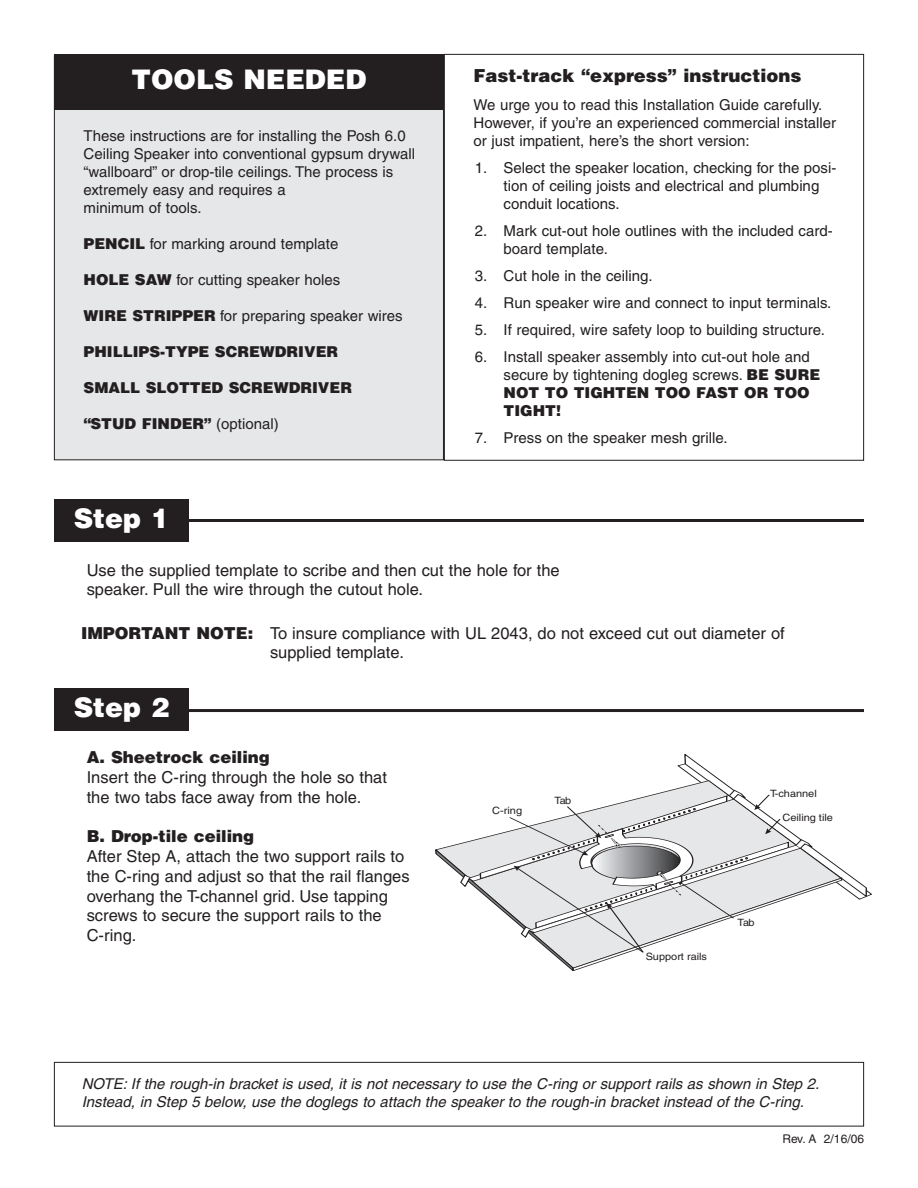
<style>
.page{position:relative;width:918px;height:1188px;background:#fff}
.page>*{position:absolute;margin:0;border:0;box-sizing:border-box;transform-origin:0 0}
.t1{font:900 27px "Helvetica";color:#fff}
.t2{font:900 18px "Helvetica";color:#231f20}
.t3{font:16.5px/19.8px "Helvetica";color:#231f20}
.t4{font:900 16.5px "Helvetica";color:#231f20}
.t5{font:15px/18px "Helvetica";color:#231f20}
.t6{font:italic 15px/18px "Helvetica";color:#231f20}
.t7{font:900 15px "Helvetica";color:#231f20}
.t8{font:900 15px "Helvetica";color:#231f20;scale:1.05 1}
.t9{font:12px "Helvetica";color:#231f20}
.t10{font:10.05px "Helvetica";color:#231f20;scale:1.09 1}
.s1{font-weight:900}
.s2{font-weight:400}
</style>
<div class="page">
<div style="left:54px;top:56px;width:389px;height:404px;background:#e6e7e9"></div>
<div style="left:54px;top:500px;width:135px;height:42px;background:#231f20"></div>
<div style="left:54px;top:688px;width:135px;height:43px;background:#231f20"></div>
<div style="left:54px;top:1062px;width:810px;height:65px;border:1px solid #231f20"></div>
<hr style="left:185px;top:519px;width:679px;height:3px;background:#231f20">
<hr style="left:185px;top:709px;width:679px;height:3px;background:#231f20">
<div style="left:54px;top:54px;width:390px;height:55px;background:#231f20"></div>
<svg style="left:436px;top:754px;width:436px;height:217px"></svg>
<h1 class="t1" style="left:132px;top:64px;width:236px">TOOLS NEEDED</h1>
<h1 class="t1" style="left:132px;top:77px;width:236px">TOOLS NEEDED</h1>
<p class="t5" style="left:84px;top:128px;width:333px">These instructions are for installing the Posh 6.0<br>Ceiling Speaker into conventional gypsum drywall “wallboard” or drop-tile ceilings. The process is extremely easy and requires a<br>minimum of tools.</p>
<p class="t5" style="left:84px;top:236px;width:256px"><span class="s1">PENCIL</span> for marking around template</p>
<p class="t5" style="left:84px;top:272px;width:258px"><span class="s1">HOLE SAW</span> for cutting speaker holes</p>
<p class="t5" style="left:84px;top:308px;width:321px"><span class="s1">WIRE STRIPPER</span> for preparing speaker wires</p>
<p class="t7" style="left:84px;top:343px;width:256px">PHILLIPS-TYPE SCREWDRIVER</p>
<p class="t7" style="left:84px;top:379px;width:270px">SMALL SLOTTED SCREWDRIVER</p>
<p class="t8" style="left:84px;top:415px;width:187px">“STUD FINDER” <span class="s2">(optional)</span></p>
<h1 class="t1" style="left:74px;top:503px;width:97px">Step 1</h1>
<p class="t2" style="left:474px;top:65px;width:329px">Fast-track “express” instructions</p>
<p class="t5" style="left:474px;top:97px;width:364px">We urge you to read this Installation Guide carefully.<br>However, if you’re an experienced commercial installer or just impatient, here’s the short version:</p>
<p class="t5" style="left:504px;top:160px;width:334px;text-indent:-29px">1. Select the speaker location, checking for the posi&shy;tion of ceiling joists and electrical and plumbing conduit locations.</p>
<p class="t5" style="left:504px;top:223px;width:331px;text-indent:-29px">2. Mark cut-out hole outlines with the included card&shy;board template.</p>
<p class="t5" style="left:475px;top:268px;width:180px">3. Cut hole in the ceiling.</p>
<p class="t5" style="left:475px;top:295px;width:358px">4. Run speaker wire and connect to input terminals.</p>
<p class="t5" style="left:475px;top:322px;width:352px">5. If required, wire safety loop to building structure.</p>
<p class="t5" style="left:504px;top:349px;width:318px;text-indent:-29px">6. Install speaker assembly into cut-out hole and secure by tightening dogleg screws. <span class="s1">BE SURE<br>NOT TO TIGHTEN TOO FAST OR TOO<br>TIGHT!</span></p>
<p class="t5" style="left:475px;top:430px;width:255px">7. Press on the speaker mesh grille.</p>
<p class="t3" style="left:87px;top:561px;width:475px">Use the supplied template to scribe and then cut the hole for the speaker. Pull the wire through the cutout hole.</p>
<p class="t3" style="left:270px;top:624px;width:516px;text-indent:-189px"><span class="s1">IMPORTANT NOTE:</span> To insure compliance with UL 2043, do not exceed cut out diameter of supplied template.</p>
<h1 class="t1" style="left:74px;top:692px;width:97px">Step 2</h1>
<p class="t4" style="left:87px;top:748px;width:185px">A. Sheetrock ceiling</p>
<p class="t3" style="left:87px;top:769px;width:302px">Insert the C-ring through the hole so that the two tabs face away from the hole.</p>
<p class="t4" style="left:87px;top:827px;width:169px">B. Drop-tile ceiling</p>
<p class="t3" style="left:87px;top:848px;width:324px">After Step A, attach the two support rails to the C-ring and adjust so that the rail flanges overhang the T-channel grid. Use tapping screws to secure the support rails to the C-ring.</p>
<p class="t10" style="left:492px;top:807px;width:29px">C-ring</p>
<p class="t10" style="left:554px;top:797px;width:17px">Tab</p>
<p class="t10" style="left:770px;top:790px;width:44px">T-channel</p>
<p class="t10" style="left:782px;top:814px;width:48px">Ceiling tile</p>
<p class="t10" style="left:646px;top:952px;width:58px">Support rails</p>
<p class="t10" style="left:738px;top:919px;width:17px">Tab</p>
<p class="t6" style="left:82px;top:1076px;width:739px">NOTE: If the rough-in bracket is used, it is not necessary to use the C-ring or support rails as shown in Step 2.<br>Instead, in Step 5 below, use the doglegs to attach the speaker to the rough-in bracket instead of the C-ring.</p>
<p class="t9" style="left:782px;top:1134px;width:83px">Rev. A 2/16/06</p>
</div>
